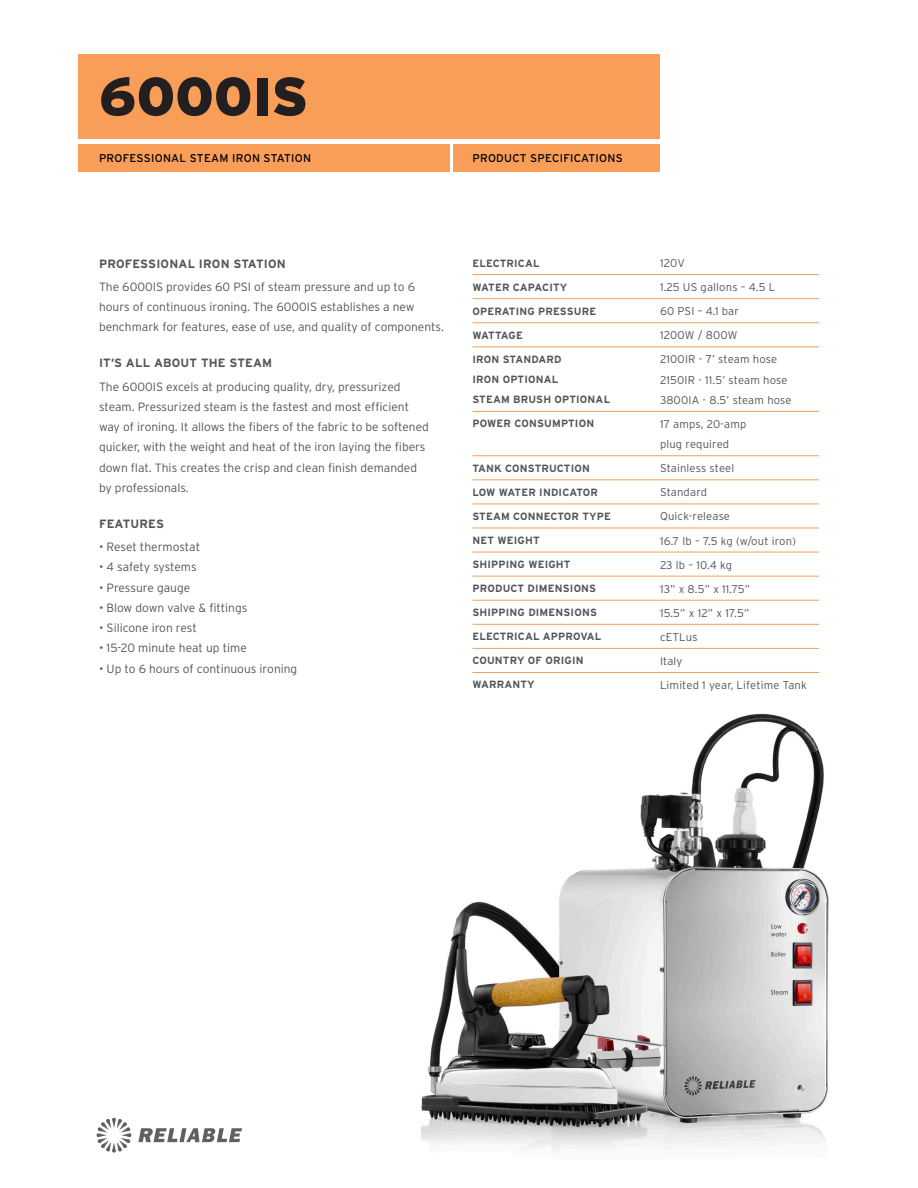
<style>
.page{position:relative;width:918px;height:1188px;background:#fff}
.page>*{position:absolute;margin:0;border:0;box-sizing:border-box;transform-origin:0 0}
.t1{font:900 54px "Interstate";color:#231f20}
.Paragraph{font:300 12px/20.2px "Interstate";color:#54555a}
.Features__Bulleted_L{font:300 12px "Interstate";color:#54555a}
.t2{font:700 12px "Interstate";letter-spacing:.015em;color:#54555a}
.Product_Specs__Right{font:300 11.25px "Interstate";letter-spacing:.015em;color:#54555a}
.t3{font:11.25px "Interstate";letter-spacing:.025em;color:#000}
.Produt_Specs__Left_C{font:700 10.5px "Interstate";letter-spacing:.015em;color:#54555a}
.Produt_Specs__Left_C-2{font:700 10.5px "Interstate";letter-spacing:-.03em;color:#54555a}
</style>
<div class="page">
<img style="left:421px;top:713px;width:408px;height:437px">
<svg style="left:97px;top:1118px;width:34px;height:35px"></svg>
<svg style="left:138px;top:1128px;width:104px;height:14px"></svg>
<hr style="left:472px;top:298px;width:188px;height:1px;background:#f89e58">
<hr style="left:660px;top:298px;width:159px;height:1px;background:#f89e58">
<hr style="left:472px;top:323px;width:188px;height:1px;background:#f89e58">
<hr style="left:660px;top:323px;width:159px;height:1px;background:#f89e58">
<hr style="left:472px;top:347px;width:188px;height:1px;background:#f89e58">
<hr style="left:660px;top:347px;width:159px;height:1px;background:#f89e58">
<hr style="left:472px;top:411px;width:188px;height:1px;background:#f89e58">
<hr style="left:660px;top:411px;width:159px;height:1px;background:#f89e58">
<hr style="left:472px;top:455px;width:188px;height:1px;background:#f89e58">
<hr style="left:660px;top:455px;width:159px;height:1px;background:#f89e58">
<hr style="left:472px;top:480px;width:188px;height:1px;background:#f89e58">
<hr style="left:660px;top:480px;width:159px;height:1px;background:#f89e58">
<hr style="left:472px;top:504px;width:188px;height:1px;background:#f89e58">
<hr style="left:660px;top:504px;width:159px;height:1px;background:#f89e58">
<hr style="left:472px;top:528px;width:188px;height:1px;background:#f89e58">
<hr style="left:660px;top:528px;width:159px;height:1px;background:#f89e58">
<hr style="left:472px;top:552px;width:188px;height:1px;background:#f89e58">
<hr style="left:660px;top:552px;width:159px;height:1px;background:#f89e58">
<hr style="left:472px;top:576px;width:188px;height:1px;background:#f89e58">
<hr style="left:660px;top:576px;width:159px;height:1px;background:#f89e58">
<hr style="left:472px;top:600px;width:188px;height:1px;background:#f89e58">
<hr style="left:660px;top:600px;width:159px;height:1px;background:#f89e58">
<hr style="left:472px;top:624px;width:188px;height:1px;background:#f89e58">
<hr style="left:660px;top:624px;width:159px;height:1px;background:#f89e58">
<hr style="left:472px;top:648px;width:188px;height:1px;background:#f89e58">
<hr style="left:660px;top:648px;width:159px;height:1px;background:#f89e58">
<hr style="left:472px;top:672px;width:188px;height:1px;background:#f89e58">
<hr style="left:660px;top:672px;width:159px;height:1px;background:#f89e58">
<hr style="left:472px;top:274px;width:188px;height:1px;background:#f89e58">
<hr style="left:660px;top:274px;width:159px;height:1px;background:#f89e58">
<div style="left:78px;top:54px;width:581px;height:85px;background:#f89e58"></div>
<div style="left:78px;top:144px;width:372px;height:28px;background:#f89e58"></div>
<div style="left:453px;top:144px;width:206px;height:28px;background:#f89e58"></div>
<p class="t1" style="left:99px;top:66px;width:211px">6000IS</p>
<p class="t3" style="left:99px;top:152px;width:214px">PROFESSIONAL STEAM IRON STATION</p>
<p class="t3" style="left:472px;top:152px;width:152px">PRODUCT SPECIFICATIONS</p>
<p class="t2" style="left:99px;top:257px;width:188px">PROFESSIONAL IRON STATION</p>
<p class="Paragraph" style="left:99px;top:277px;width:346px">The 6000IS provides 60 PSI of steam pressure and up to 6 hours of continuous ironing. The 6000IS establishes a new benchmark for features, ease of use, and quality of components.</p>
<p class="t2" style="left:99px;top:357px;width:175px">IT’S ALL ABOUT THE STEAM</p>
<p class="Paragraph" style="left:99px;top:376px;width:303px">The 6000IS excels at producing quality, dry, pressurized</p>
<p class="Paragraph" style="left:99px;top:397px;width:331px">steam. Pressurized steam is the fastest and most efficient way of ironing. It allows the fibers of the fabric to be softened quicker, with the weight and heat of the iron laying the fibers down flat. This creates the crisp and clean finish demanded</p>
<p class="Paragraph" style="left:99px;top:478px;width:91px">by professionals.</p>
<p class="t2" style="left:99px;top:517px;width:66px">FEATURES</p>
<p class="Features__Bulleted_L" style="left:99px;top:540px;width:103px">• Reset thermostat</p>
<p class="Features__Bulleted_L" style="left:99px;top:560px;width:99px">• 4 safety systems</p>
<p class="Features__Bulleted_L" style="left:99px;top:581px;width:93px">• Pressure gauge</p>
<p class="Features__Bulleted_L" style="left:99px;top:601px;width:150px">• Blow down valve &amp; fittings</p>
<p class="Features__Bulleted_L" style="left:99px;top:621px;width:99px">• Silicone iron rest</p>
<p class="Features__Bulleted_L" style="left:99px;top:641px;width:149px">• 15-20 minute heat up time</p>
<p class="Features__Bulleted_L" style="left:99px;top:662px;width:200px">• Up to 6 hours of continuous ironing</p>
<p class="Produt_Specs__Left_C" style="left:472px;top:257px;width:69px">ELECTRICAL</p>
<p class="Product_Specs__Right" style="left:660px;top:257px;width:26px">120V</p>
<p class="Produt_Specs__Left_C" style="left:472px;top:281px;width:96px">WATER CAPACITY</p>
<p class="Product_Specs__Right" style="left:660px;top:281px;width:117px">1.25 US gallons – 4.5 L</p>
<p class="Produt_Specs__Left_C" style="left:472px;top:305px;width:125px">OPERATING PRESSURE</p>
<p class="Product_Specs__Right" style="left:660px;top:305px;width:81px">60 PSI – 4.1 bar</p>
<p class="Produt_Specs__Left_C-2" style="left:472px;top:329px;width:52px">WATTAGE</p>
<p class="Product_Specs__Right" style="left:660px;top:329px;width:79px">1200W / 800W</p>
<p class="Produt_Specs__Left_C" style="left:472px;top:353px;width:91px">IRON STANDARD</p>
<p class="Produt_Specs__Left_C" style="left:472px;top:374px;width:87px">IRON OPTIONAL</p>
<p class="Produt_Specs__Left_C" style="left:472px;top:394px;width:139px">STEAM BRUSH OPTIONAL</p>
<p class="Product_Specs__Right" style="left:660px;top:353px;width:119px">2100IR - 7’ steam hose</p>
<p class="Product_Specs__Right" style="left:660px;top:373px;width:129px">2150IR - 11.5’ steam hose</p>
<p class="Product_Specs__Right" style="left:660px;top:394px;width:133px">3800IA - 8.5’ steam hose</p>
<p class="Produt_Specs__Left_C" style="left:472px;top:418px;width:123px">POWER CONSUMPTION</p>
<p class="Product_Specs__Right" style="left:660px;top:418px;width:88px">17 amps, 20-amp</p>
<p class="Product_Specs__Right" style="left:660px;top:438px;width:71px">plug required</p>
<p class="Produt_Specs__Left_C" style="left:472px;top:462px;width:119px">TANK CONSTRUCTION</p>
<p class="Product_Specs__Right" style="left:660px;top:462px;width:76px">Stainless steel</p>
<p class="Produt_Specs__Left_C" style="left:472px;top:486px;width:127px">LOW WATER INDICATOR</p>
<p class="Product_Specs__Right" style="left:660px;top:486px;width:49px">Standard</p>
<p class="Produt_Specs__Left_C" style="left:472px;top:510px;width:140px">STEAM CONNECTOR TYPE</p>
<p class="Product_Specs__Right" style="left:660px;top:510px;width:72px">Quick-release</p>
<p class="Produt_Specs__Left_C" style="left:472px;top:534px;width:69px">NET WEIGHT</p>
<p class="Product_Specs__Right" style="left:660px;top:534px;width:137px">16.7 lb – 7.5 kg (w/out iron)</p>
<p class="Produt_Specs__Left_C" style="left:472px;top:558px;width:100px">SHIPPING WEIGHT</p>
<p class="Product_Specs__Right" style="left:660px;top:558px;width:74px">23 lb – 10.4 kg</p>
<p class="Produt_Specs__Left_C" style="left:472px;top:583px;width:125px">PRODUCT DIMENSIONS</p>
<p class="Product_Specs__Right" style="left:660px;top:582px;width:91px">13” x 8.5” x 11.75”</p>
<p class="Produt_Specs__Left_C" style="left:472px;top:607px;width:126px">SHIPPING DIMENSIONS</p>
<p class="Product_Specs__Right" style="left:660px;top:607px;width:91px">15.5” x 12” x 17.5”</p>
<p class="Produt_Specs__Left_C" style="left:472px;top:631px;width:130px">ELECTRICAL APPROVAL</p>
<p class="Product_Specs__Right" style="left:660px;top:631px;width:39px">cETLus</p>
<p class="Produt_Specs__Left_C" style="left:472px;top:655px;width:113px">COUNTRY OF ORIGIN</p>
<p class="Product_Specs__Right" style="left:660px;top:655px;width:24px">Italy</p>
<p class="Produt_Specs__Left_C" style="left:472px;top:679px;width:64px">WARRANTY</p>
<p class="Product_Specs__Right" style="left:660px;top:679px;width:148px">Limited 1 year, Lifetime Tank</p>
</div>
